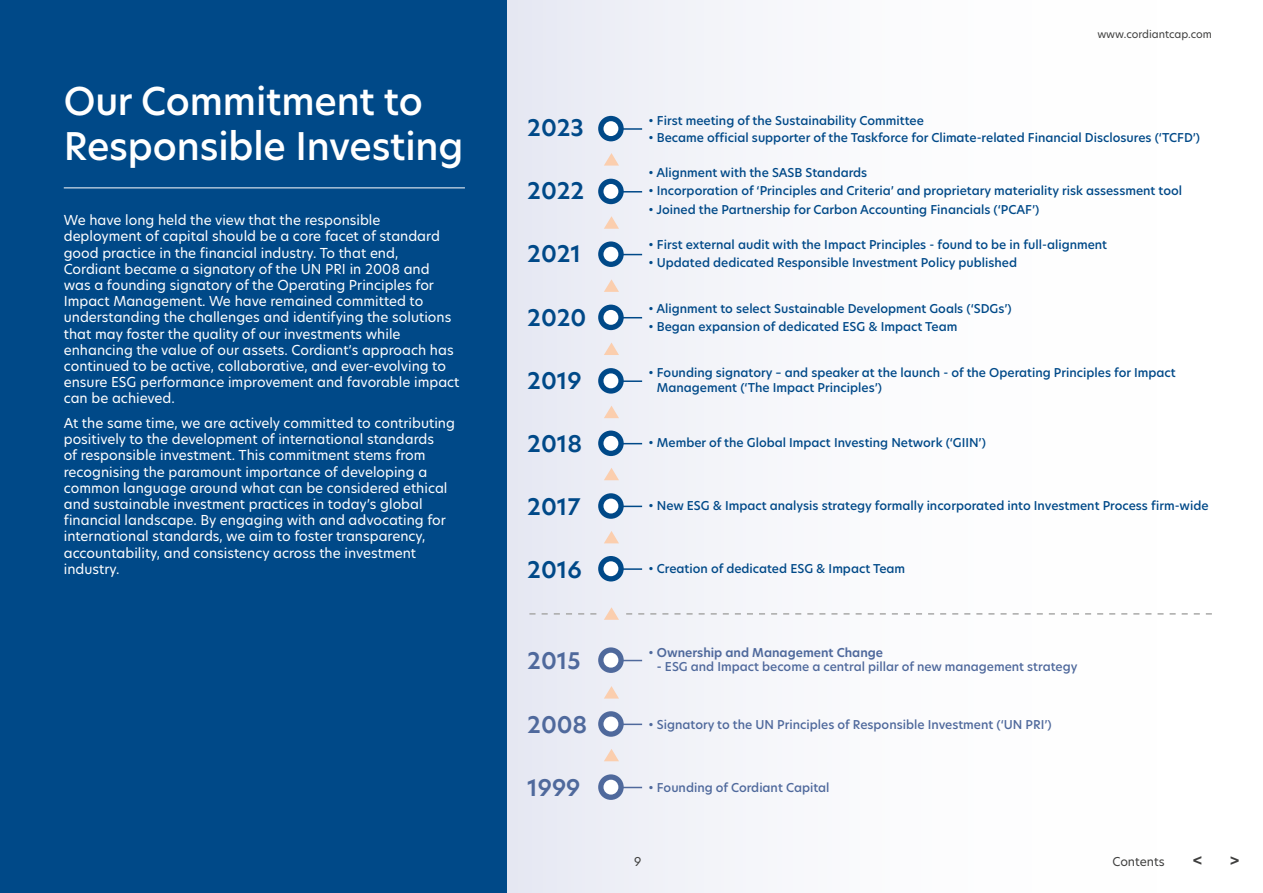
<style>
.page{position:relative;width:1263px;height:893px;background:#fff}
.page>*{position:absolute;margin:0;border:0;box-sizing:border-box;transform-origin:0 0}
.t1{font:500 37.5px/45px "New Hero";letter-spacing:-.005em;color:#fff}
.t2{font:600 22.5px "New Hero";color:#004988}
.t3{font:600 22.5px "New Hero";color:#4f699c}
.t4{font:600 15px "New Hero";color:#3f3f3e}
.t5{font:13.5px/16.2px "New Hero";color:#fff}
.t6{font:500 12px/14.4px "New Hero";color:#004988}
.t7{font:500 12px "New Hero";color:#4f699c}
.t8{font:600 12px "New Hero";color:#4f699c}
.t9{font:12px "New Hero";letter-spacing:-.005em;color:#3f3f3e}
.t10{font:10.5px "New Hero";color:#3f3f3e}
.s1{font-weight:500}
.s2{font-weight:600}
</style>
<div class="page">
<div style="left:504px;top:0;width:708px;height:893px;background:linear-gradient(to right,#e7eaf3,#fff)"></div>
<div style="left:0;top:0;width:506px;height:893px;background:#004988"></div>
<hr style="left:64px;top:188px;width:401px;height:1px;background:#fff">
<div style="left:598px;top:179px;width:26px;height:25px;background:#004988;border-radius:50%"></div>
<svg style="left:598px;top:241px;width:26px;height:26px"></svg>
<div style="left:598px;top:305px;width:26px;height:25px;background:#004988;border-radius:50%"></div>
<svg style="left:598px;top:368px;width:26px;height:26px"></svg>
<hr style="left:601px;top:128px;width:41px;height:2px;background:#004988">
<hr style="left:601px;top:191px;width:41px;height:2px;background:#004988">
<hr style="left:601px;top:254px;width:41px;height:1px;background:#004988">
<hr style="left:601px;top:317px;width:41px;height:1px;background:#004988">
<hr style="left:601px;top:380px;width:41px;height:2px;background:#004988">
<hr style="left:601px;top:443px;width:41px;height:1px;background:#004988">
<hr style="left:601px;top:506px;width:41px;height:1px;background:#004988">
<hr style="left:601px;top:568px;width:41px;height:2px;background:#004988">
<hr style="left:601px;top:724px;width:41px;height:1px;background:#4f699c">
<hr style="left:601px;top:787px;width:41px;height:1px;background:#4f699c">
<svg style="left:529px;top:613px;width:67px;height:2px"></svg>
<svg style="left:626px;top:613px;width:586px;height:2px"></svg>
<svg style="left:604px;top:153px;width:15px;height:13px"></svg>
<svg style="left:604px;top:216px;width:15px;height:13px"></svg>
<svg style="left:604px;top:279px;width:15px;height:13px"></svg>
<svg style="left:604px;top:342px;width:15px;height:13px"></svg>
<svg style="left:604px;top:406px;width:15px;height:12px"></svg>
<svg style="left:604px;top:468px;width:15px;height:12px"></svg>
<svg style="left:604px;top:531px;width:15px;height:12px"></svg>
<svg style="left:604px;top:607px;width:15px;height:13px"></svg>
<svg style="left:604px;top:686px;width:15px;height:13px"></svg>
<svg style="left:604px;top:749px;width:15px;height:12px"></svg>
<div style="left:598px;top:116px;width:26px;height:25px;background:#004988;border-radius:50%"></div>
<div style="left:598px;top:431px;width:26px;height:25px;background:#004988;border-radius:50%"></div>
<svg style="left:598px;top:493px;width:26px;height:26px"></svg>
<div style="left:598px;top:556px;width:26px;height:25px;background:#004988;border-radius:50%"></div>
<svg style="left:598px;top:711px;width:26px;height:26px"></svg>
<svg style="left:598px;top:774px;width:26px;height:26px"></svg>
<div style="left:603px;top:121px;width:15px;height:15px;background:#fff;border-radius:50%"></div>
<div style="left:603px;top:184px;width:15px;height:15px;background:#fff;border-radius:50%"></div>
<div style="left:603px;top:247px;width:15px;height:15px;background:#fff;border-radius:50%"></div>
<div style="left:603px;top:310px;width:15px;height:15px;background:#fff;border-radius:50%"></div>
<div style="left:603px;top:373px;width:15px;height:15px;background:#fff;border-radius:50%"></div>
<div style="left:603px;top:436px;width:15px;height:15px;background:#fff;border-radius:50%"></div>
<div style="left:603px;top:499px;width:15px;height:14px;background:#fff;border-radius:50%"></div>
<div style="left:603px;top:561px;width:15px;height:15px;background:#fff;border-radius:50%"></div>
<hr style="left:601px;top:660px;width:41px;height:1px;background:#4f699c">
<svg style="left:598px;top:647px;width:26px;height:26px"></svg>
<div style="left:603px;top:653px;width:15px;height:15px;background:#fff;border-radius:50%"></div>
<div style="left:603px;top:716px;width:15px;height:15px;background:#fff;border-radius:50%"></div>
<div style="left:603px;top:780px;width:15px;height:15px;background:#fff;border-radius:50%"></div>
<p class="t1" style="left:64px;top:78px;width:401px">Our Commitment to<br>Responsible Investing</p>
<p class="t5" style="left:64px;top:212px;width:397px">We have long held the view that the responsible deployment of capital should be a core facet of standard good practice in the financial industry. To that end,<br>Cordiant became a signatory of the UN PRI in 2008 and was a founding signatory of the Operating Principles for Impact Management. We have remained committed to understanding the challenges and identifying the solutions that may foster the quality of our investments while enhancing the value of our assets. Cordiant’s approach has continued to be active, collaborative, and ever-evolving to ensure ESG performance improvement and favorable impact can be achieved.</p>
<p class="t5" style="left:64px;top:415px;width:393px">At the same time, we are actively committed to contributing positively to the development of international standards<br>of responsible investment. This commitment stems from recognising the paramount importance of developing a common language around what can be considered ethical and sustainable investment practices in today’s global financial landscape. By engaging with and advocating for international standards, we aim to foster transparency, accountability, and consistency across the investment industry.</p>
<p class="t2" style="left:527px;top:112px;width:58px">2023</p>
<p class="t2" style="left:527px;top:176px;width:58px">2022</p>
<p class="t2" style="left:527px;top:239px;width:55px">2021</p>
<p class="t2" style="left:527px;top:302px;width:61px">2020</p>
<p class="t2" style="left:527px;top:365px;width:56px">2019</p>
<p class="t2" style="left:527px;top:428px;width:56px">2018</p>
<p class="t2" style="left:527px;top:491px;width:55px">2017</p>
<p class="t2" style="left:527px;top:555px;width:56px">2016</p>
<p class="t3" style="left:527px;top:645px;width:55px">2015</p>
<p class="t3" style="left:527px;top:709px;width:62px">2008</p>
<p class="t3" style="left:527px;top:772px;width:55px">1999</p>
<p class="t10" style="left:1097px;top:27px;width:116px">www.cordiantcap.com</p>
<p class="t6" style="left:648px;top:114px;width:277px">• First meeting of the Sustainability Committee</p>
<p class="t6" style="left:648px;top:130px;width:553px">• Became official supporter of the Taskforce for Climate-related Financial Disclosures (‘TCFD’)</p>
<p class="t6" style="left:648px;top:165px;width:220px">• Alignment with the SASB Standards</p>
<p class="t6" style="left:648px;top:184px;width:535px">• Incorporation of ‘Principles and Criteria’ and proprietary materiality risk assessment tool</p>
<p class="t6" style="left:648px;top:202px;width:392px">• Joined the Partnership for Carbon Accounting Financials (‘PCAF’)</p>
<p class="t6" style="left:648px;top:237px;width:460px">• First external audit with the Impact Principles - found to be in full-alignment</p>
<p class="t6" style="left:648px;top:256px;width:370px">• Updated dedicated Responsible Investment Policy published</p>
<p class="t6" style="left:648px;top:301px;width:365px">• Alignment to select Sustainable Development Goals (‘SDGs’)</p>
<p class="t6" style="left:648px;top:320px;width:310px">• Began expansion of dedicated ESG &amp; Impact Team</p>
<p class="t6" style="left:657px;top:366px;width:520px;text-indent:-8px">• Founding signatory – and speaker at the launch - of the Operating Principles for Impact<br>Management (‘The Impact Principles’)</p>
<p class="t6" style="left:648px;top:436px;width:339px">• Member of the Global Impact Investing Network (‘GIIN’)</p>
<p class="t6" style="left:648px;top:498px;width:561px">• New ESG &amp; Impact analysis strategy formally incorporated into Investment Process firm-wide</p>
<p class="t6" style="left:648px;top:561px;width:258px">• Creation of dedicated ESG &amp; Impact Team</p>
<p class="t8" style="left:648px;top:644px;width:236px"><span class="s1">•</span> Ownership and Management Change</p>
<p class="t7" style="left:657px;top:659px;width:422px"><span class="s2">-</span> ESG and Impact become a central pillar of new management strategy</p>
<p class="t7" style="left:648px;top:716px;width:405px">• Signatory to the UN Principles of Responsible Investment (‘UN PRI’)</p>
<p class="t7" style="left:648px;top:780px;width:182px">• Founding of Cordiant Capital</p>
<p class="t9" style="left:634px;top:853px;width:9px">9</p>
<p class="t9" style="left:1112px;top:853px;width:54px">Contents</p>
<p class="t4" style="left:1193px;top:850px;width:11px">&lt;</p>
<p class="t4" style="left:1239px;top:871px;width:11px;rotate:-180deg">&lt;</p>
</div>
